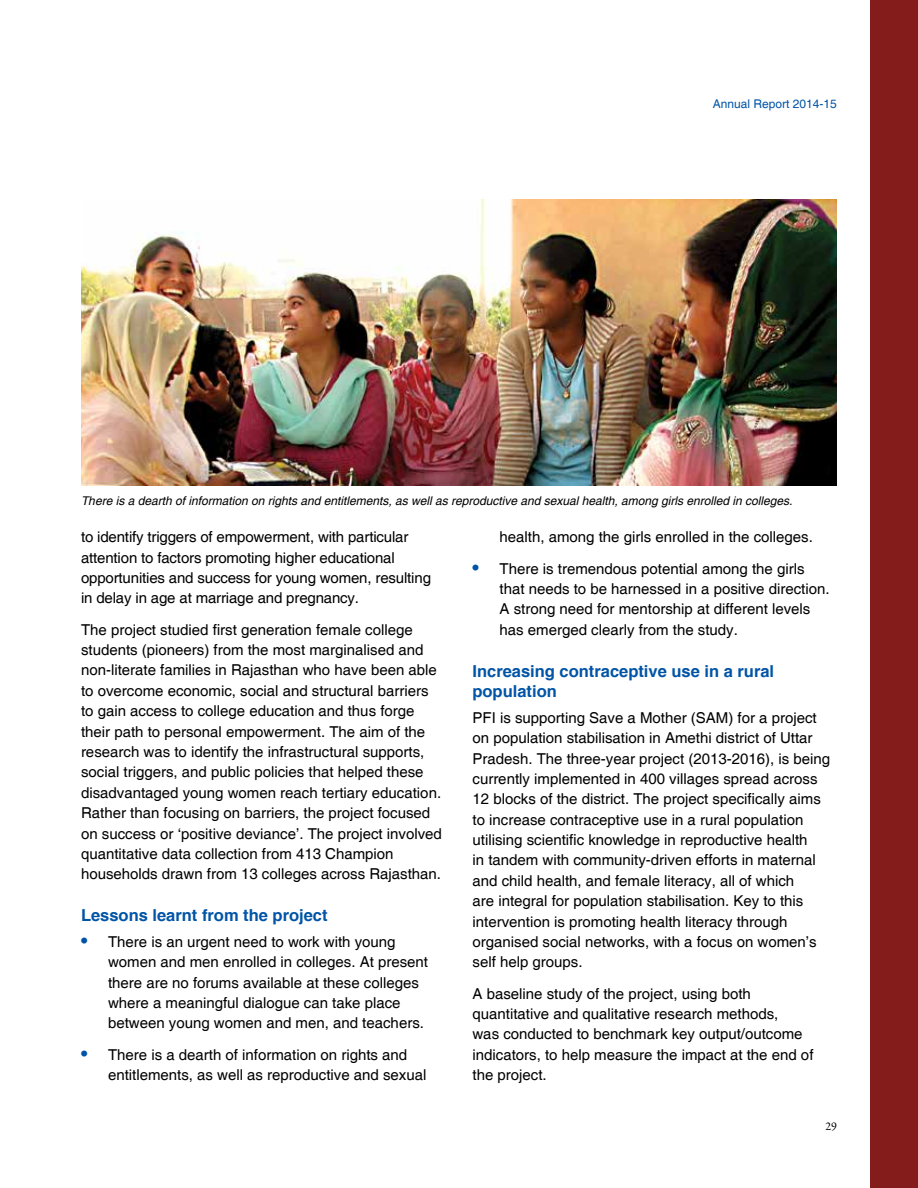
<style>
.page{position:relative;width:918px;height:1188px;background:#fff}
.page>*{position:absolute;margin:0;border:0;box-sizing:border-box;transform-origin:0 0}
.t1{font:700 16.5px/20.4px "Helvetica";color:#0054a6}
.t2{font:15px/20.4px "Helvetica";color:#000}
.t3{font:italic 12px "Helvetica";color:#000}
.t4{font:12px "Helvetica";color:#0054a6}
.t5{font:12px "Garamond Premr Pro";color:#000}
.s1{font-weight:700;font-size:18px;color:#0054a6}
</style>
<div class="page">
<div style="left:870px;top:0;width:48px;height:1188px;background:#841c1b"></div>
<img style="left:81px;top:200px;width:756px;height:286px">
<p class="t4" style="left:713px;top:97px;width:126px">Annual Report 2014-15</p>
<p class="t3" style="left:81px;top:494px;width:713px">There is a dearth of information on rights and entitlements, as well as reproductive and sexual health, among girls enrolled in colleges.</p>
<p class="t2" style="left:81px;top:527px;width:352px">to identify triggers of empowerment, with particular attention to factors promoting higher educational opportunities and success for young women, resulting in delay in age at marriage and pregnancy.</p>
<p class="t2" style="left:81px;top:620px;width:362px">The project studied first generation female college students (pioneers) from the most marginalised and non-literate families in Rajasthan who have been able to overcome economic, social and structural barriers to gain access to college education and thus forge their path to personal empowerment. The aim of the research was to identify the infrastructural supports, social triggers, and public policies that helped these disadvantaged young women reach tertiary education.<br>Rather than focusing on barriers, the project focused on success or ‘positive deviance’. The project involved quantitative data collection from 413 Champion households drawn from 13 colleges across Rajasthan.</p>
<p class="t1" style="left:81px;top:905px;width:248px">Lessons learnt from the project</p>
<p class="t2" style="left:108px;top:932px;width:322px;text-indent:-27px"><span class="s1">•</span> There is an urgent need to work with young women and men enrolled in colleges. At present there are no forums available at these colleges where a meaningful dialogue can take place between young women and men, and teachers.</p>
<p class="t2" style="left:108px;top:1045px;width:320px;text-indent:-27px"><span class="s1">•</span> There is a dearth of information on rights and entitlements, as well as reproductive and sexual</p>
<p class="t2" style="left:500px;top:527px;width:315px">health, among the girls enrolled in the colleges.</p>
<p class="t2" style="left:500px;top:559px;width:332px;text-indent:-27px"><span class="s1">•</span> There is tremendous potential among the girls that needs to be harnessed in a positive direction.<br>A strong need for mentorship at different levels has emerged clearly from the study.</p>
<p class="t1" style="left:472px;top:660px;width:303px">Increasing contraceptive use in a rural population</p>
<p class="t2" style="left:472px;top:708px;width:359px">PFI is supporting Save a Mother (SAM) for a project on population stabilisation in Amethi district of Uttar Pradesh. The three-year project (2013-2016), is being currently implemented in 400 villages spread across 12 blocks of the district. The project specifically aims to increase contraceptive use in a rural population utilising scientific knowledge in reproductive health<br>in tandem with community-driven efforts in maternal and child health, and female literacy, all of which<br>are integral for population stabilisation. Key to this intervention is promoting health literacy through organised social networks, with a focus on women’s self help groups.</p>
<p class="t2" style="left:472px;top:984px;width:343px">A baseline study of the project, using both quantitative and qualitative research methods,<br>was conducted to benchmark key output/outcome indicators, to help measure the impact at the end of the project.</p>
<p class="t5" style="left:825px;top:1119px;width:13px">29</p>
</div>
